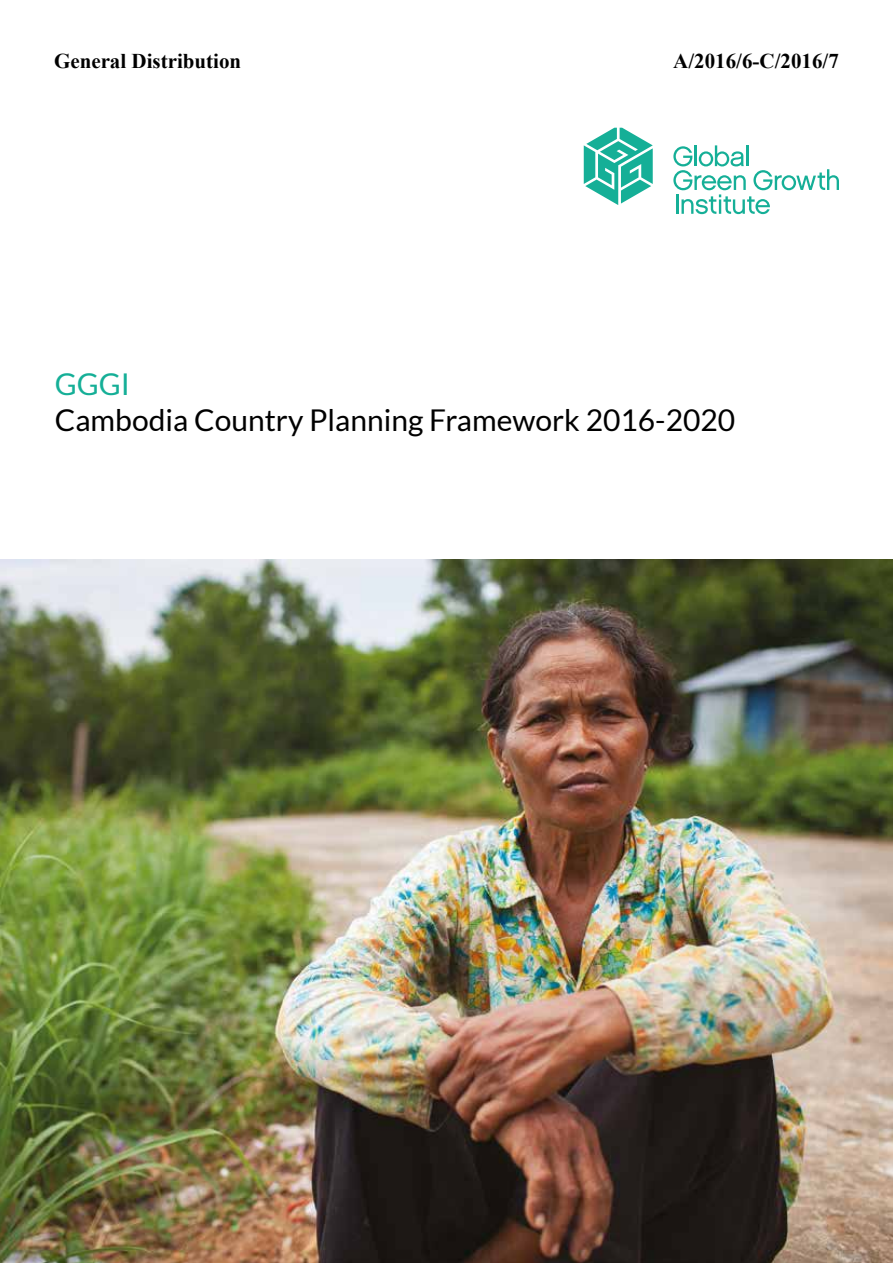
<style>
.page{position:relative;width:893px;height:1263px;background:#fff}
.page>*{position:absolute;margin:0;border:0;box-sizing:border-box;transform-origin:0 0}
.t1{font:30px "Lato";color:#000}
.t2{font:30px "Lato";color:#15af97}
.t3{font:700 21px "Times New Roman";color:#000}
</style>
<div class="page">
<svg style="left:673px;top:145px;width:166px;height:69px"></svg>
<svg style="left:584px;top:128px;width:69px;height:77px"></svg>
<img style="left:0;top:559px;width:893px;height:704px">
<p class="t3" style="left:54px;top:47px;width:189px">General Distribution</p>
<p class="t3" style="left:673px;top:47px;width:167px">A/2016/6-C/2016/7</p>
<p class="t2" style="left:55px;top:367px;width:77px">GGGI</p>
<p class="t1" style="left:55px;top:403px;width:682px">Cambodia Country Planning Framework 2016-2020</p>
</div>
